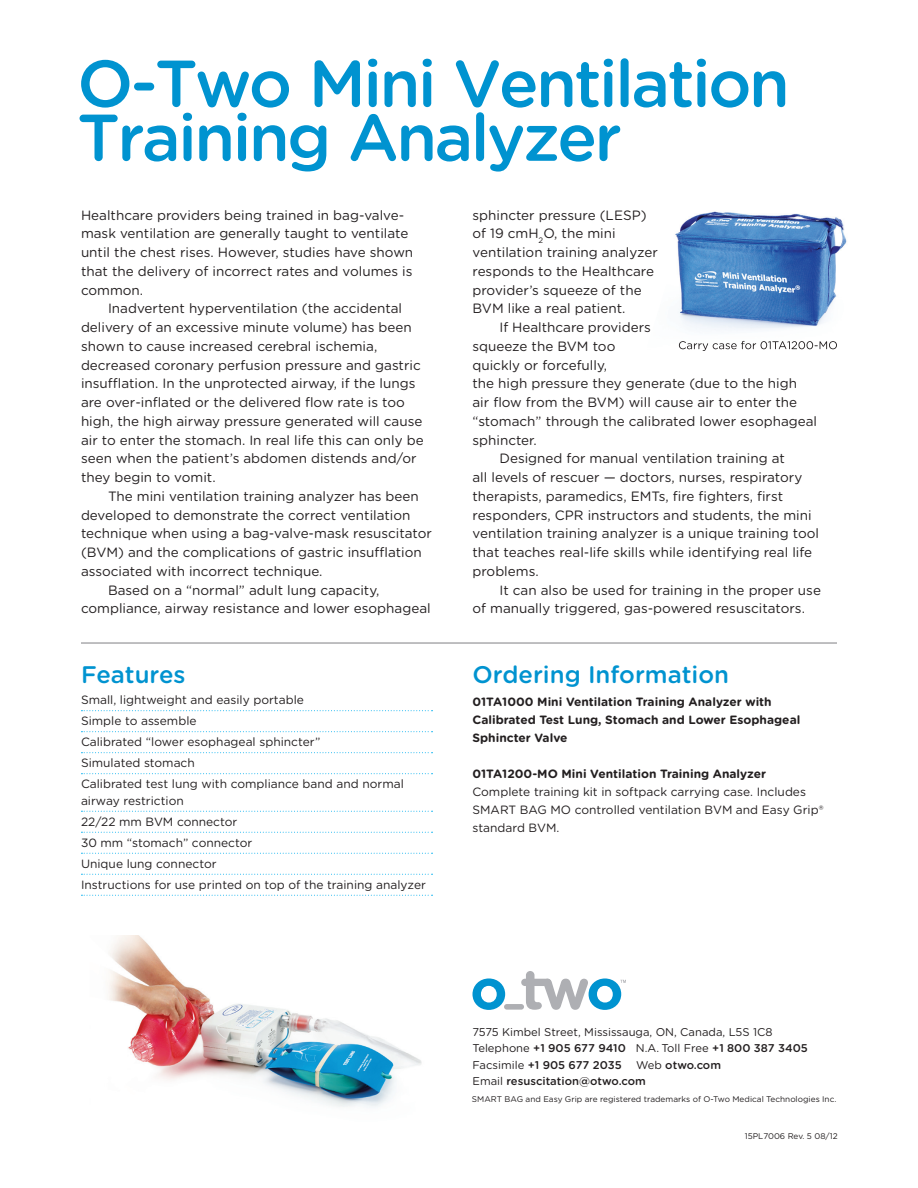
<style>
.page{position:relative;width:918px;height:1188px;background:#fff}
.page>*{position:absolute;margin:0;border:0;box-sizing:border-box;transform-origin:0 0}
.t1{font:500 66px/54px "Gotham Rounded";letter-spacing:-.04em;color:#0093d0}
.t2{font:500 24px "Gotham Rounded";color:#0093d0}
.t3{font:13.5px/18.8px "Gotham Rounded";color:#231f20}
.t4{font:12px/21px "Gotham Rounded";color:#231f20}
.t5{font:700 12px/18px "Gotham Rounded";color:#231f20}
.t6{font:11.25px/16.5px "Gotham Rounded";color:#231f20}
.t7{font:500 11.25px/16.5px "Gotham Rounded";color:#231f20}
.t8{font:8.25px "Gotham Rounded";color:#231f20}
.s1{font-weight:500}
.s2{font-weight:400}
</style>
<div class="page">
<svg style="left:81px;top:710px;width:352px;height:1px"></svg>
<svg style="left:81px;top:731px;width:352px;height:1px"></svg>
<svg style="left:81px;top:752px;width:352px;height:1px"></svg>
<svg style="left:81px;top:773px;width:352px;height:1px"></svg>
<svg style="left:81px;top:811px;width:352px;height:1px"></svg>
<svg style="left:81px;top:832px;width:352px;height:1px"></svg>
<svg style="left:81px;top:853px;width:352px;height:1px"></svg>
<svg style="left:81px;top:874px;width:352px;height:1px"></svg>
<svg style="left:81px;top:895px;width:352px;height:1px"></svg>
<hr style="left:81px;top:643px;width:756px;height:1px;background:#808083">
<svg style="left:472px;top:978px;width:33px;height:32px"></svg>
<div style="left:504px;top:1004px;width:20px;height:6px;background:#aeafb3;border-radius:3px"></div>
<svg style="left:521px;top:971px;width:105px;height:39px"></svg>
<img style="left:675px;top:211px;width:172px;height:135px">
<svg style="left:679px;top:341px;width:158px;height:10px"></svg>
<img style="left:109px;top:935px;width:313px;height:172px">
<h1 class="t1" style="left:77px;top:54px;width:714px">O-Two Mini Ventilation<br>Training Analyzer</h1>
<p class="t3" style="left:81px;top:205px;width:334px">Healthcare providers being trained in bag-valve&shy;mask ventilation are generally taught to ventilate until the chest rises. However, studies have shown that the delivery of incorrect rates and volumes is common.</p>
<p class="t3" style="left:81px;top:299px;width:344px;text-indent:27px">Inadvertent hyperventilation (the accidental delivery of an excessive minute volume) has been shown to cause increased cerebral ischemia, decreased coronary perfusion pressure and gastric insufflation. In the unprotected airway, if the lungs are over-inflated or the delivered flow rate is too high, the high airway pressure generated will cause air to enter the stomach. In real life this can only be seen when the patient’s abdomen distends and/or they begin to vomit.</p>
<p class="t3" style="left:108px;top:486px;width:312px">The mini ventilation training analyzer has been</p>
<p class="t3" style="left:81px;top:505px;width:331px">developed to demonstrate the correct ventilation</p>
<p class="t3" style="left:81px;top:524px;width:353px">technique when using a bag-valve-mask resuscitator</p>
<p class="t3" style="left:81px;top:542px;width:342px">(BVM) and the complications of gastric insufflation</p>
<p class="t3" style="left:81px;top:561px;width:243px">associated with incorrect technique.</p>
<p class="t3" style="left:108px;top:580px;width:273px">Based on a “normal” adult lung capacity,</p>
<p class="t3" style="left:81px;top:599px;width:351px">compliance, airway resistance and lower esophageal</p>
<p class="t3" style="left:472px;top:205px;width:187px">sphincter pressure (LESP) of 19 cmH<sub>2</sub>O, the mini ventilation training analyzer responds to the Healthcare provider’s squeeze of the<br>BVM like a real patient.</p>
<p class="t3" style="left:500px;top:317px;width:153px">If Healthcare providers</p>
<p class="t3" style="left:472px;top:336px;width:144px">squeeze the BVM too</p>
<p class="t3" style="left:472px;top:355px;width:136px">quickly or forcefully,</p>
<p class="t3" style="left:472px;top:374px;width:326px">the high pressure they generate (due to the high</p>
<p class="t3" style="left:472px;top:392px;width:326px">air flow from the BVM) will cause air to enter the</p>
<p class="t3" style="left:472px;top:411px;width:346px">“stomach” through the calibrated lower esophageal</p>
<p class="t3" style="left:472px;top:430px;width:66px">sphincter.</p>
<p class="t3" style="left:500px;top:449px;width:287px">Designed for manual ventilation training at</p>
<p class="t3" style="left:472px;top:467px;width:331px">all levels of rescuer — doctors, nurses, respiratory</p>
<p class="t3" style="left:472px;top:486px;width:312px">therapists, paramedics, EMTs, fire fighters, first</p>
<p class="t3" style="left:472px;top:505px;width:341px">responders, CPR instructors and students, the mini</p>
<p class="t3" style="left:472px;top:524px;width:348px">ventilation training analyzer is a unique training tool</p>
<p class="t3" style="left:472px;top:542px;width:341px">that teaches real-life skills while identifying real life</p>
<p class="t3" style="left:472px;top:561px;width:68px">problems.</p>
<p class="t3" style="left:500px;top:580px;width:323px">It can also be used for training in the proper use</p>
<p class="t3" style="left:472px;top:599px;width:334px">of manually triggered, gas-powered resuscitators.</p>
<h2 class="t2" style="left:81px;top:658px;width:106px">Features</h2>
<p class="t4" style="left:81px;top:689px;width:324px">Small, lightweight and easily portable<br>Simple to assemble<br>Calibrated “lower esophageal sphincter”<br>Simulated stomach<br>Calibrated test lung with compliance band and normal</p>
<p class="t4" style="left:81px;top:790px;width:347px">airway restriction<br>22/22 mm BVM connector<br>30 mm “stomach” connector<br>Unique lung connector<br>Instructions for use printed on top of the training analyzer</p>
<h2 class="t2" style="left:472px;top:658px;width:258px">Ordering Information</h2>
<p class="t5" style="left:472px;top:692px;width:329px">01TA1000 Mini Ventilation Training Analyzer with<br>Calibrated Test Lung, Stomach and Lower Esophageal<br>Sphincter Valve</p>
<p class="t5" style="left:472px;top:764px;width:295px">01TA1200-MO Mini Ventilation Training Analyzer</p>
<p class="t4" style="left:472px;top:782px;width:353px;line-height:18px">Complete training kit in softpack carrying case. Includes<br>SMART BAG MO controlled ventilation BVM and Easy Grip® standard BVM.</p>
<p class="t6" style="left:472px;top:1023px;width:337px">7575 Kimbel Street, Mississauga, ON, Canada, L5S 1C8<br>Telephone <span class="s1">+1 905 677 9410</span> N.A. Toll Free <span class="s1">+1 800 387 3405<br></span>Facsimile <span class="s1">+1 905 677 2035</span></p>
<p class="t7" style="left:472px;top:1056px;width:250px;text-indent:164px"><span class="s2">Web</span> otwo.com<br><span class="s2">Email</span> resuscitation@otwo.com</p>
<p class="t8" style="left:472px;top:1093px;width:366px">SMART BAG and Easy Grip are registered trademarks of O-Two Medical Technologies Inc.</p>
<p class="t8" style="left:745px;top:1131px;width:94px">15PL7006 Rev. 5 08/12</p>
</div>
